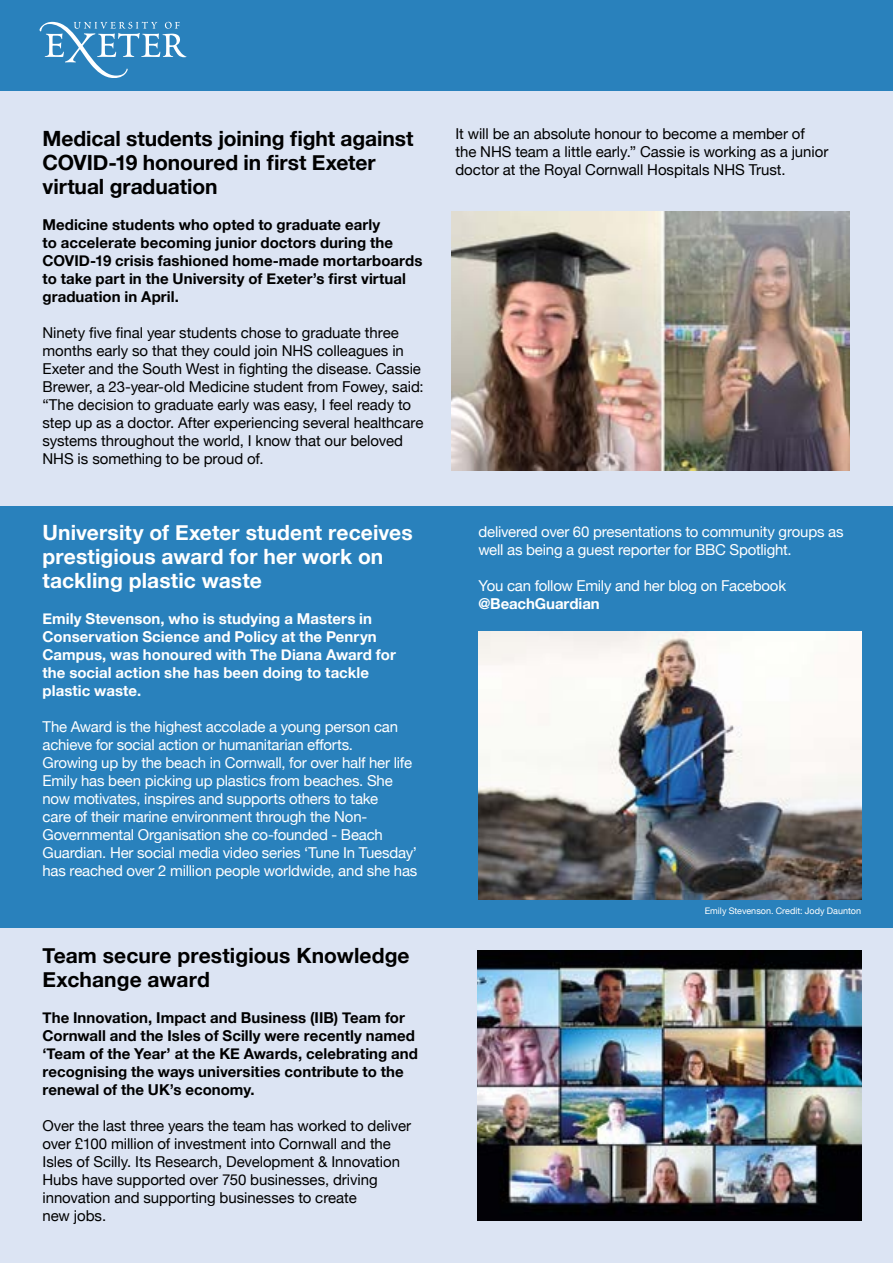
<style>
.page{position:relative;width:893px;height:1263px;background:#fff}
.page>*{position:absolute;margin:0;border:0;box-sizing:border-box;transform-origin:0 0}
.t1{font:700 21px/24px "Helvetica Neue";letter-spacing:-.005em;color:#000}
.t2{font:700 21px/24px "Helvetica Neue";letter-spacing:.005em;color:#fff}
.t3{font:15px/18px "Helvetica Neue";letter-spacing:-.005em;color:#000}
.t4{font:15px/18px "Helvetica Neue";letter-spacing:-.015em;color:#fff}
.t5{font:700 15px/18px "Helvetica Neue";letter-spacing:.005em;color:#000}
.t6{font:700 15px/18px "Helvetica Neue";letter-spacing:.005em;color:#fff}
.t7{font:9px "Helvetica Neue";letter-spacing:.005em;color:#fff}
</style>
<div class="page">
<div style="left:0;top:829px;width:893px;height:434px;background:#dce4f3"></div>
<div style="left:0;top:91px;width:893px;height:574px;background:#dce4f3"></div>
<div style="left:0;top:506px;width:893px;height:421px;background:#2981bc"></div>
<div style="left:0;top:0;width:893px;height:91px;background:#2981bc"></div>
<svg style="left:40px;top:22px;width:146px;height:56px"></svg>
<img style="left:452px;top:212px;width:397px;height:258px">
<img style="left:478px;top:950px;width:383px;height:270px">
<img style="left:478px;top:631px;width:383px;height:268px">
<h1 class="t1" style="left:43px;top:127px;width:372px">Medical students joining fight against<br>COVID-19 honoured in first Exeter virtual graduation</h1>
<p class="t5" style="left:43px;top:216px;width:381px">Medicine students who opted to graduate early<br>to accelerate becoming junior doctors during the COVID-19 crisis fashioned home-made mortarboards to take part in the University of Exeter’s first virtual graduation in April.</p>
<p class="t3" style="left:43px;top:324px;width:383px">Ninety five final year students chose to graduate three months early so that they could join NHS colleagues in Exeter and the South West in fighting the disease. Cassie Brewer, a 23-year-old Medicine student from Fowey, said: “The decision to graduate early was easy, I feel ready to step up as a doctor. After experiencing several healthcare systems throughout the world, I know that our beloved NHS is something to be proud of.</p>
<h1 class="t2" style="left:43px;top:521px;width:372px">University of Exeter student receives prestigious award for her work on tackling plastic waste</h1>
<p class="t6" style="left:43px;top:610px;width:355px">Emily Stevenson, who is studying a Masters in Conservation Science and Policy at the Penryn Campus, was honoured with The Diana Award for the social action she has been doing to tackle plastic waste.</p>
<p class="t4" style="left:43px;top:719px;width:376px">The Award is the highest accolade a young person can achieve for social action or humanitarian efforts.<br>Growing up by the beach in Cornwall, for over half her life Emily has been picking up plastics from beaches. She now motivates, inspires and supports others to take<br>care of their marine environment through the Non-Governmental Organisation she co-founded - Beach Guardian. Her social media video series ‘Tune In Tuesday’ has reached over 2 million people worldwide, and she has</p>
<h1 class="t1" style="left:43px;top:944px;width:369px">Team secure prestigious Knowledge<br>Exchange award</h1>
<p class="t5" style="left:43px;top:1009px;width:377px">The Innovation, Impact and Business (IIB) Team for Cornwall and the Isles of Scilly were recently named ‘Team of the Year’ at the KE Awards, celebrating and recognising the ways universities contribute to the renewal of the UK’s economy.</p>
<p class="t3" style="left:43px;top:1117px;width:370px">Over the last three years the team has worked to deliver over £100 million of investment into Cornwall and the Isles of Scilly. Its Research, Development &amp; Innovation Hubs have supported over 750 businesses, driving innovation and supporting businesses to create<br>new jobs.</p>
<p class="t3" style="left:455px;top:126px;width:374px">It will be an absolute honour to become a member of the NHS team a little early.” Cassie is working as a junior doctor at the Royal Cornwall Hospitals NHS Trust.</p>
<p class="t4" style="left:478px;top:524px;width:367px">delivered over 60 presentations to community groups as well as being a guest reporter for BBC Spotlight.</p>
<p class="t4" style="left:478px;top:578px;width:309px">You can follow Emily and her blog on Facebook</p>
<p class="t6" style="left:478px;top:595px;width:123px">@BeachGuardian</p>
<p class="t7" style="left:705px;top:904px;width:158px">Emily Stevenson. Credit: Jody Daunton</p>
</div>
